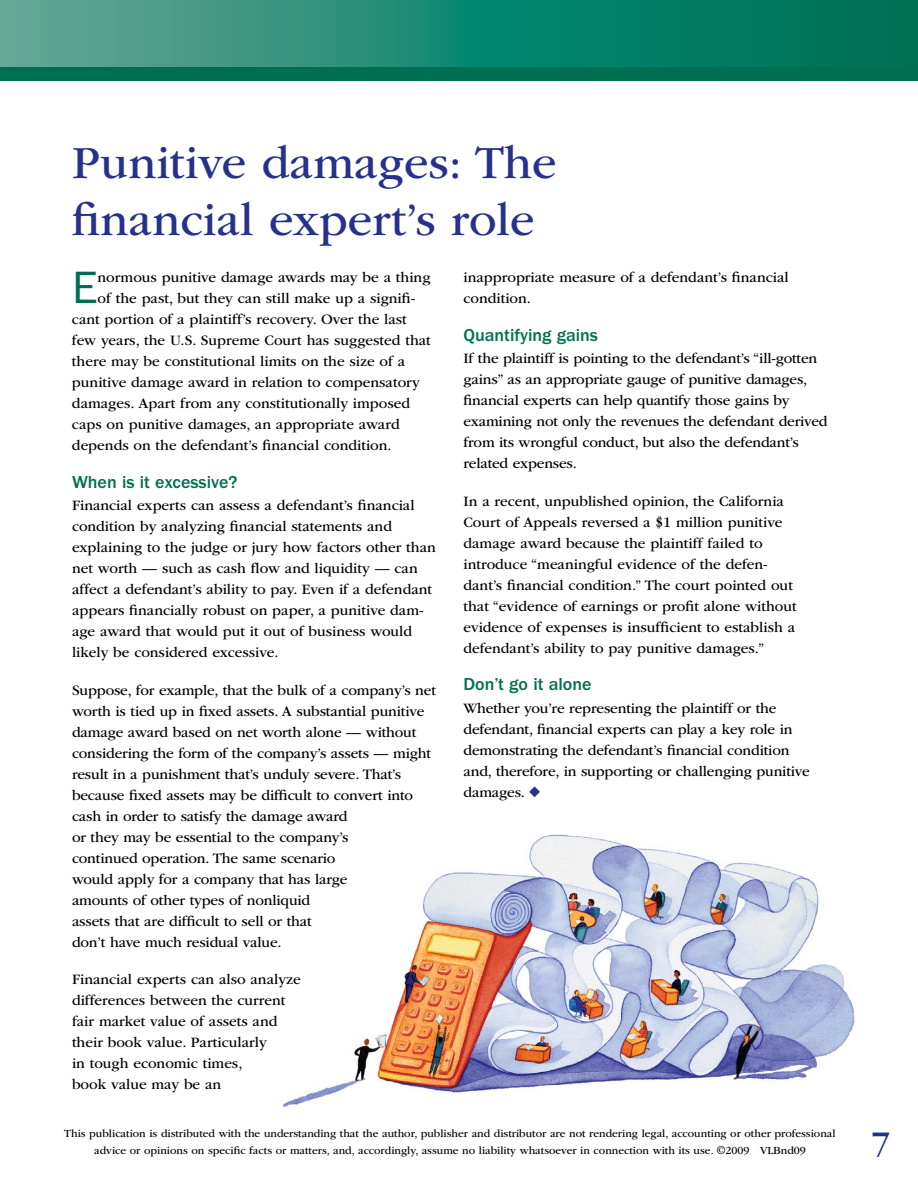
<style>
.page{position:relative;width:918px;height:1188px;background:#fff}
.page>*{position:absolute;margin:0;border:0;box-sizing:border-box;transform-origin:0 0}
.t1{font:48px/57.6px "ITC Garamond Std";color:#27318b}
.t2{font:45.6px "ITC Franklin Gothic Std";color:#006f51}
.t3{font:36px "ITC Garamond Std";color:#27318b}
.t4{font:500 18px "ITC Franklin Gothic Std";color:#006f51}
.t5{font:15px/21px "ITC Garamond Std";color:#000}
.t6{font:11.25px/16.5px "ITC Garamond Std";color:#000;text-align:center}
.s1{color:#27318b}
</style>
<div class="page">
<img style="left:282px;top:834px;width:573px;height:273px">
<svg style="left:0;top:0;width:918px;height:68px;background:#1f8971"></svg>
<div style="left:0;top:68px;width:918px;height:13px;background:#006f51"></div>
<h1 class="t1" style="left:72px;top:134px;width:486px">Punitive damages: The financial expert’s role</h1>
<h2 class="t2" style="left:72px;top:261px;width:27px">E</h2>
<p class="t5" style="left:98px;top:267px;width:334px">normous punitive damage awards may be a thing</p>
<p class="t5" style="left:98px;top:288px;width:319px">of the past, but they can still make up a signifi-</p>
<p class="t5" style="left:72px;top:309px;width:336px">cant portion of a plaintiff’s recovery. Over the last</p>
<p class="t5" style="left:72px;top:330px;width:360px">few years, the U.S. Supreme Court has suggested that</p>
<p class="t5" style="left:72px;top:351px;width:335px">there may be constitutional limits on the size of a</p>
<p class="t5" style="left:72px;top:372px;width:349px">punitive damage award in relation to compensatory</p>
<p class="t5" style="left:72px;top:393px;width:340px">damages. Apart from any constitutionally imposed</p>
<p class="t5" style="left:72px;top:414px;width:329px">caps on punitive damages, an appropriate award</p>
<p class="t5" style="left:72px;top:435px;width:321px">depends on the defendant’s financial condition.</p>
<p class="t4" style="left:72px;top:472px;width:167px">When is it excessive?</p>
<p class="t5" style="left:72px;top:495px;width:365px">Financial experts can assess a defendant’s financial condition by analyzing financial statements and explaining to the judge or jury how factors other than net worth — such as cash flow and liquidity — can affect a defendant’s ability to pay. Even if a defendant appears financially robust on paper, a punitive dam&shy;age award that would put it out of business would likely be considered excessive.</p>
<p class="t5" style="left:72px;top:679px;width:365px">Suppose, for example, that the bulk of a company’s net worth is tied up in fixed assets. A substantial punitive damage award based on net worth alone — without considering the form of the company’s assets — might result in a punishment that’s unduly severe. That’s because fixed assets may be difficult to convert into cash in order to satisfy the damage award<br>or they may be essential to the company’s<br>continued operation. The same scenario<br>would apply for a company that has large<br>amounts of other types of nonliquid<br>assets that are difficult to sell or that<br>don’t have much residual value.</p>
<p class="t5" style="left:72px;top:969px;width:230px">Financial experts can also analyze differences between the current fair market value of assets and their book value. Particularly<br>in tough economic times,<br>book value may be an</p>
<p class="t5" style="left:464px;top:267px;width:327px">inappropriate measure of a defendant’s financial condition.</p>
<p class="t4" style="left:464px;top:325px;width:136px">Quantifying gains</p>
<p class="t5" style="left:464px;top:348px;width:366px">If the plaintiff is pointing to the defendant’s “ill-gotten gains” as an appropriate gauge of punitive damages, financial experts can help quantify those gains by examining not only the revenues the defendant derived from its wrongful conduct, but also the defendant’s related expenses.</p>
<p class="t5" style="left:464px;top:490px;width:335px">In a recent, unpublished opinion, the California Court of Appeals reversed a $1 million punitive damage award because the plaintiff failed to introduce “meaningful evidence of the defen&shy;dant’s financial condition.” The court pointed out that “evidence of earnings or profit alone without evidence of expenses is insufficient to establish a defendant’s ability to pay punitive damages.”</p>
<p class="t4" style="left:464px;top:674px;width:130px">Don’t go it alone</p>
<p class="t5" style="left:464px;top:697px;width:348px">Whether you’re representing the plaintiff or the defendant, financial experts can play a key role in demonstrating the defendant’s financial condition and, therefore, in supporting or challenging punitive damages. <span class="s1">◆</span></p>
<p class="t6" style="left:64px;top:1126px;width:773px">This publication is distributed with the understanding that the author, publisher and distributor are not rendering legal, accounting or other professional advice or opinions on specific facts or matters, and, accordingly, assume no liability whatsoever in connection with its use. ©2009 VLBnd09</p>
<h3 class="t3" style="left:872px;top:1124px;width:21px">7</h3>
</div>
